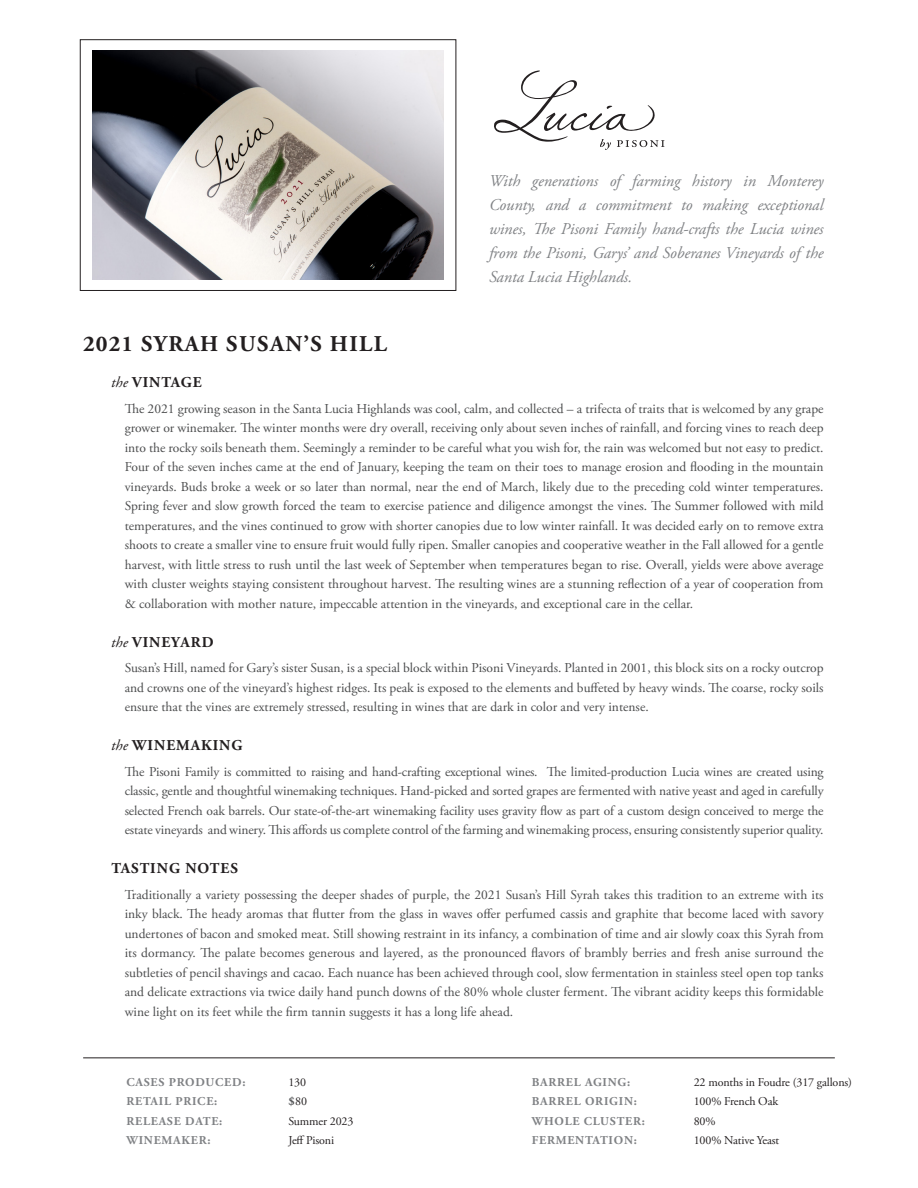
<style>
.page{position:relative;width:918px;height:1188px;background:#fff}
.page>*{position:absolute;margin:0;border:0;box-sizing:border-box;transform-origin:0 0}
.t1{font:700 22.5px "Adobe Garamond Pro";letter-spacing:.065em;color:#231f20}
.t2{font:italic 16.5px/24px "Adobe Garamond Pro";letter-spacing:-.005em;color:#808285;text-align:justify}
.t3{font:700 15px "Adobe Garamond Pro";letter-spacing:.065em;color:#231f20}
.t4{font:13.5px/19.5px "Adobe Garamond Pro";color:#4b4c4d;text-align:justify}
.t5{font:700 12px "Adobe Garamond Pro";letter-spacing:.065em;color:#808285}
.t6{font:12px "Adobe Garamond Pro";letter-spacing:-.01em;color:#231f20}
.s1{font-weight:400;font-style:italic}
.s2{font-weight:700;color:#57585a}
</style>
<div class="page">
<svg style="left:494px;top:71px;width:171px;height:79px"></svg>
<hr style="left:83px;top:1058px;width:752px;height:1px;background:#231f20">
<div style="left:80px;top:40px;width:376px;height:251px;border:1px solid #231f20"></div>
<img style="left:92px;top:50px;width:352px;height:230px">
<p class="t2" style="left:489px;top:169px;width:336px">With generations of farming history in Monterey County, and a commitment to making exceptional wines, The Pisoni Family hand-crafts the Lucia wines from the Pisoni, Garys’ and Soberanes Vineyards of the Santa Lucia Highlands.</p>
<p class="t1" style="left:83px;top:331px;width:305px">2021 SYRAH SUSAN’S HILL</p>
<p class="t3" style="left:111px;top:374px;width:92px"><span class="s1">the</span> VINTAGE</p>
<p class="t4" style="left:125px;top:399px;width:700px">The 2021 growing season in the Santa Lucia Highlands was cool, calm, and collected – a trifecta of traits that is welcomed by any grape grower or winemaker. The winter months were dry overall, receiving only about seven inches of rainfall, and forcing vines to reach deep into the rocky soils beneath them. Seemingly a reminder to be careful what you wish for, the rain was welcomed but not easy to predict.<br>Four of the seven inches came at the end of January, keeping the team on their toes to manage erosion and flooding in the mountain vineyards. Buds broke a week or so later than normal, near the end of March, likely due to the preceding cold winter temperatures.<br>Spring fever and slow growth forced the team to exercise patience and diligence amongst the vines. The Summer followed with mild temperatures, and the vines continued to grow with shorter canopies due to low winter rainfall. It was decided early on to remove extra shoots to create a smaller vine to ensure fruit would fully ripen. Smaller canopies and cooperative weather in the Fall allowed for a gentle harvest, with little stress to rush until the last week of September when temperatures began to rise. Overall, yields were above average with cluster weights staying consistent throughout harvest. The resulting wines are a stunning reflection of a year of cooperation from &amp; collaboration with mother nature, impeccable attention in the vineyards, and exceptional care in the cellar.</p>
<p class="t3" style="left:111px;top:633px;width:104px"><span class="s1">the</span> VINEYARD</p>
<p class="t4" style="left:125px;top:659px;width:700px">Susan’s Hill, named for Gary’s sister Susan, is a special block within Pisoni Vineyards. Planted in 2001, this block sits on a rocky outcrop and crowns one of the vineyard’s highest ridges. Its peak is exposed to the elements and buffeted by heavy winds. The coarse, rocky soils ensure that the vines are extremely stressed, resulting in wines that are dark in color and very intense.</p>
<p class="t3" style="left:111px;top:737px;width:133px"><span class="s1">the</span> WINEMAKING</p>
<p class="t4" style="left:125px;top:762px;width:700px">The Pisoni Family is committed to raising and hand-crafting exceptional wines. The limited-production Lucia wines are created using classic, gentle and thoughtful winemaking techniques. Hand-picked and sorted grapes are fermented with native yeast and aged in carefully selected French oak barrels. Our state-of-the-art winemaking facility uses gravity flow as part of a custom design conceived to merge the estate vineyards and winery. This affords us complete control of the farming and winemaking process, ensuring consistently superior quality.</p>
<p class="t3" style="left:111px;top:860px;width:128px">TASTING NOTES</p>
<p class="t4" style="left:125px;top:885px;width:700px">Traditionally a variety possessing the deeper shades of purple, the 2021 Susan’s Hill Syrah takes this tradition to an extreme with its inky black. The heady aromas that flutter from the glass in waves offer perfumed cassis and graphite that become laced with savory undertones of bacon and smoked meat. Still showing restraint in its infancy, a combination of time and air slowly coax this Syrah from its dormancy. The palate becomes generous and layered, as the pronounced flavors of brambly berries and fresh anise surround the subtleties of pencil shavings and cacao. Each nuance has been achieved through cool, slow fermentation in stainless steel open top tanks and delicate extractions via twice daily hand punch downs of the 80% whole cluster ferment. The vibrant acidity keeps this formidable wine light on its feet while the firm tannin suggests it has a long life ahead.</p>
<p class="t5" style="left:126px;top:1075px;width:121px">CASES PRODUCED:</p>
<p class="t6" style="left:288px;top:1075px;width:19px">130</p>
<p class="t5" style="left:126px;top:1095px;width:92px">RETAIL PRICE:</p>
<p class="t6" style="left:288px;top:1094px;width:20px"><span class="s2">$</span>80</p>
<p class="t5" style="left:126px;top:1114px;width:97px">RELEASE DATE:</p>
<p class="t6" style="left:288px;top:1114px;width:67px">Summer 2023</p>
<p class="t5" style="left:126px;top:1134px;width:86px">WINEMAKER:</p>
<p class="t6" style="left:288px;top:1133px;width:47px">Jeff Pisoni</p>
<p class="t5" style="left:532px;top:1075px;width:100px">BARREL AGING:</p>
<p class="t6" style="left:694px;top:1075px;width:160px">22 months in Foudre (317 gallons)</p>
<p class="t5" style="left:532px;top:1095px;width:107px">BARREL ORIGIN:</p>
<p class="t6" style="left:694px;top:1094px;width:86px">100% French Oak</p>
<p class="t5" style="left:532px;top:1114px;width:115px">WHOLE CLUSTER:</p>
<p class="t6" style="left:694px;top:1114px;width:23px">80%</p>
<p class="t5" style="left:532px;top:1134px;width:106px">FERMENTATION:</p>
<p class="t6" style="left:694px;top:1133px;width:87px">100% Native Yeast</p>
</div>
